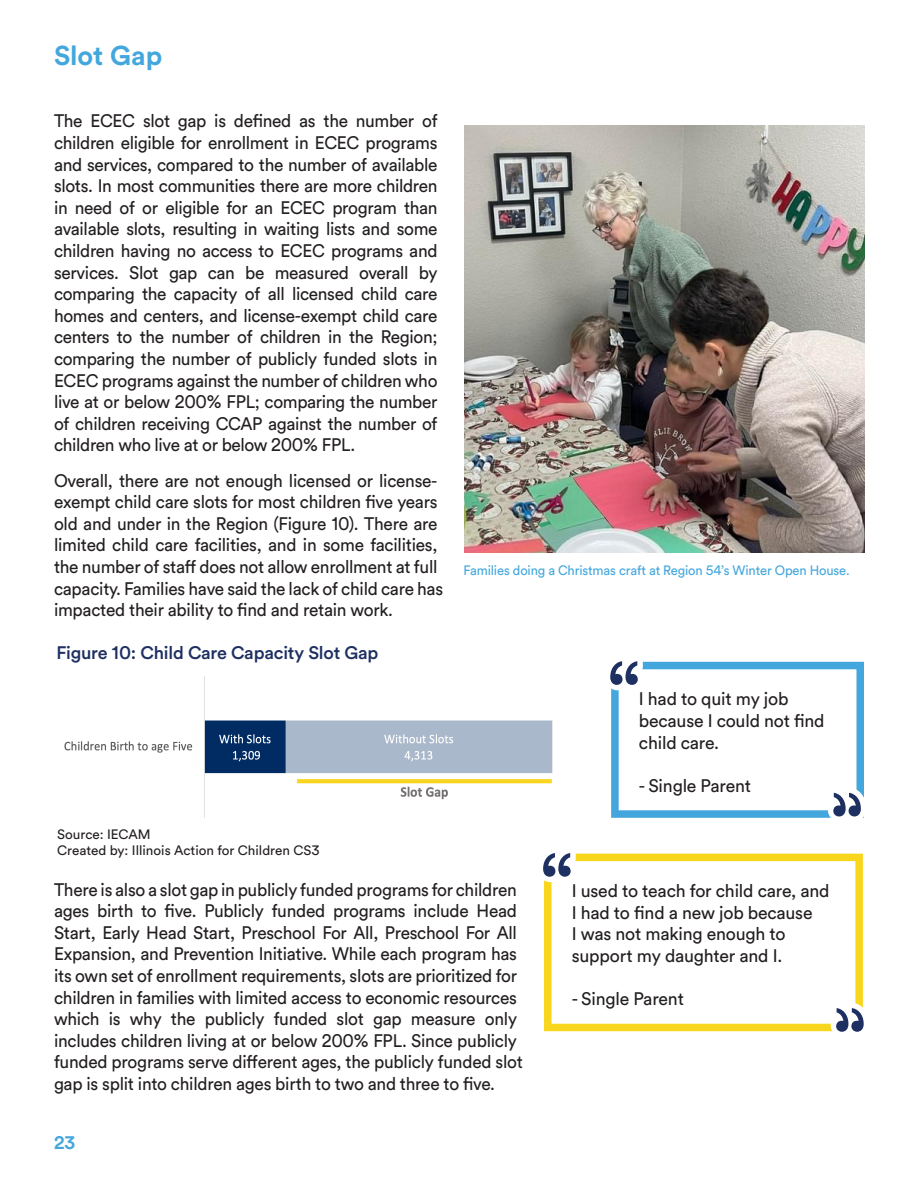
<style>
.page{position:relative;width:918px;height:1188px;background:#fff}
.page>*{position:absolute;margin:0;border:0;box-sizing:border-box;transform-origin:0 0}
.t1{font:700 27px "Circular Air Pro";color:#43a7dd}
.t2{font:18px/21.6px "Circular Air Pro";letter-spacing:-.015em;color:#231f20;scale:.96 1}
.t3{font:18px/21.6px "Circular Air Pro";letter-spacing:-.015em;color:#231f20}
.t4{font:500 18px "Circular Air Pro";letter-spacing:-.01em;color:#1e2f61}
.t5{font:700 18px "Circular Air Pro";color:#43a7dd}
.t6{font:13.5px "Circular Air Pro";letter-spacing:-.01em;color:#43a7dd;scale:.96 1}
.t7{font:13.5px "Circular Air Pro";color:#231f20}
</style>
<div class="page">
<img style="left:465px;top:125px;width:400px;height:428px">
<div style="left:611px;top:662px;width:253px;height:156px;border:8px solid #43a7dd"></div>
<svg style="left:824px;top:781px;width:40px;height:37px"></svg>
<svg style="left:610px;top:661px;width:37px;height:33px"></svg>
<div style="left:544px;top:854px;width:319px;height:177px;border:8px solid #f8d61e"></div>
<svg style="left:827px;top:996px;width:37px;height:36px"></svg>
<svg style="left:543px;top:853px;width:37px;height:33px"></svg>
<img style="left:466px;top:133px;width:386px;height:412px">
<img style="left:64px;top:676px;width:489px;height:135px">
<h2 class="t1" style="left:54px;top:37px;width:110px">Slot Gap</h2>
<p class="t2" style="left:54px;top:110px;width:401px;text-align:justify">The ECEC slot gap is defined as the number of children eligible for enrollment in ECEC programs and services, compared to the number of available slots. In most communities there are more children in need of or eligible for an ECEC program than available slots, resulting in waiting lists and some children having no access to ECEC programs and services. Slot gap can be measured overall by comparing the capacity of all licensed child care homes and centers, and license-exempt child care centers to the number of children in the Region; comparing the number of publicly funded slots in ECEC programs against the number of children who live at or below 200% FPL; comparing the number of children receiving CCAP against the number of children who live at or below 200% FPL.</p>
<p class="t2" style="left:54px;top:469px;width:407px">Overall, there are not enough licensed or license&shy;exempt child care slots for most children five years old and under in the Region (Figure 10). There are limited child care facilities, and in some facilities, the number of staff does not allow enrollment at full capacity. Families have said the lack of child care has impacted their ability to find and retain work.</p>
<p class="t4" style="left:56px;top:640px;width:324px">Figure 10: Child Care Capacity Slot Gap</p>
<p class="t7" style="left:57px;top:825px;width:95px">Source: IECAM</p>
<p class="t7" style="left:57px;top:841px;width:264px">Created by: Illinois Action for Children CS3</p>
<p class="t6" style="left:464px;top:561px;width:404px">Families doing a Christmas craft at Region 54’s Winter Open House.</p>
<p class="t3" style="left:639px;top:688px;width:187px">I had to quit my job because I could not find child care.</p>
<p class="t3" style="left:639px;top:774px;width:114px">- Single Parent</p>
<p class="t2" style="left:54px;top:878px;width:490px">There is also a slot gap in publicly funded programs for children ages birth to five. Publicly funded programs include Head Start, Early Head Start, Preschool For All, Preschool For All Expansion, and Prevention Initiative. While each program has its own set of enrollment requirements, slots are prioritized for children in families with limited access to economic resources which is why the publicly funded slot gap measure only includes children living at or below 200% FPL. Since publicly funded programs serve different ages, the publicly funded slot gap is split into children ages birth to two and three to five.</p>
<p class="t5" style="left:54px;top:1130px;width:23px">23</p>
<p class="t3" style="left:572px;top:879px;width:259px">I used to teach for child care, and<br>I had to find a new job because<br>I was not making enough to support my daughter and I.</p>
<p class="t3" style="left:572px;top:987px;width:114px">- Single Parent</p>
</div>
